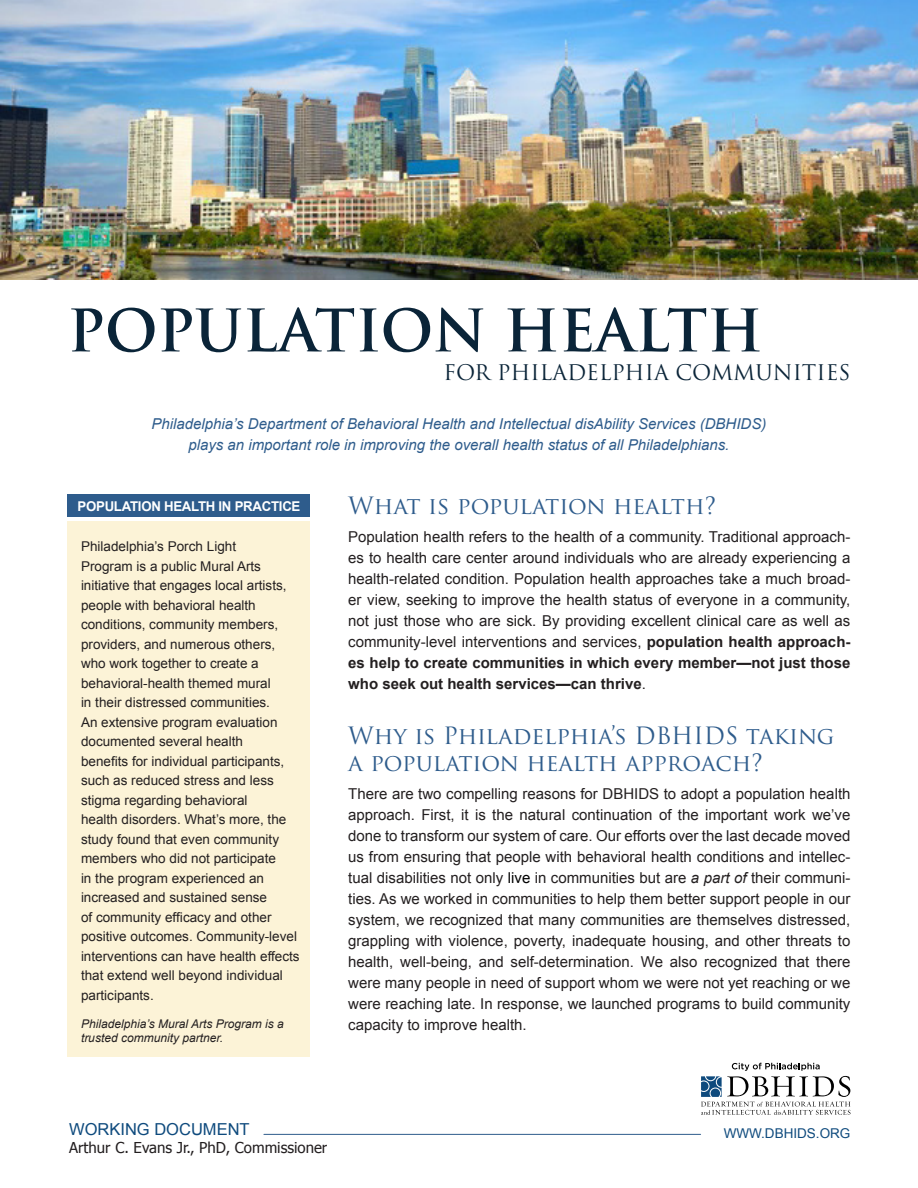
<style>
.page{position:relative;width:918px;height:1188px;background:#fff}
.page>*{position:absolute;margin:0;border:0;box-sizing:border-box;transform-origin:0 0}
.t1{font:700 57px "Trajan Pro";color:#0a2438}
.Heading_1{font:23.25px/27px "Trajan Pro";color:#2e5c8c}
.t2{font:21px "Trajan Pro";color:#0a2438}
.t3{font:16.5px "Arial";color:#0e4a7d}
.text{font:15px/21px "Arial";color:#231f20;text-align:justify}
.text-2{font:italic 15px/21px "Arial";color:#2e5c8c;text-align:center}
.t4{font:15px "Tahoma";color:#231f20}
.in_practice{font:13.5px/19.5px "Arial";color:#231f20}
.t5{font:700 13.5px "Arial";letter-spacing:-.02em;color:#fff}
.t6{font:13.5px "Arial";color:#0e4a7d}
.in_practice-2{font:italic 12px/14.4px "Arial";color:#231f20}
.s1{font-weight:700}
.s2{color:#000}
.s3{font-style:italic}
</style>
<div class="page">
<img style="left:0;top:0;width:918px;height:279px">
<svg style="left:701px;top:1063px;width:150px;height:52px"></svg>
<hr style="left:264px;top:1134px;width:437px;height:1px;background:#2e5c8c">
<div style="left:68px;top:495px;width:242px;height:22px;background:#2e5c8c"></div>
<div style="left:68px;top:521px;width:242px;height:536px;background:#fcf3d7"></div>
<p class="t1" style="left:68px;top:295px;width:697px">POPULATION HEALTH</p>
<p class="t2" style="left:444px;top:359px;width:408px">FOR PHILADELPHIA COMMUNITIES</p>
<p class="text-2" style="left:151px;top:413px;width:616px">Philadelphia’s Department of Behavioral Health and Intellectual disAbility Services (DBHIDS) plays an important role in improving the overall health status of all Philadelphians.</p>
<p class="t5" style="left:78px;top:497px;width:224px">POPULATION HEALTH IN PRACTICE</p>
<p class="in_practice" style="left:81px;top:537px;width:220px">Philadelphia’s Porch Light<br>Program is a public Mural Arts initiative that engages local artists, people with behavioral health conditions, community members, providers, and numerous others, who work together to create a behavioral-health themed mural<br>in their distressed communities.<br>An extensive program evaluation documented several health<br>benefits for individual participants, such as reduced stress and less stigma regarding behavioral<br>health disorders. What’s more, the study found that even community members who did not participate<br>in the program experienced an increased and sustained sense<br>of community efficacy and other positive outcomes. Community-level interventions can have health effects that extend well beyond individual participants.</p>
<p class="in_practice-2" style="left:81px;top:1017px;width:204px">Philadelphia’s Mural Arts Program is a trusted community partner.</p>
<p class="Heading_1" style="left:348px;top:492px;width:369px">What is population health?</p>
<p class="text" style="left:348px;top:526px;width:504px">Population health refers to the health of a community. Traditional approach&shy;es to health care center around individuals who are already experiencing a health-related condition. Population health approaches take a much broad&shy;er view, seeking to improve the health status of everyone in a community, not just those who are sick. By providing excellent clinical care as well as community-level interventions and services, <span class="s1">population health approach&shy;es help to create communities in which every member—not just those who seek out health services—can thrive</span>.</p>
<p class="Heading_1" style="left:348px;top:722px;width:488px">Why is Philadelphia’s DBHIDS taking a population health approach?</p>
<p class="text" style="left:348px;top:784px;width:504px">There are two compelling reasons for DBHIDS to adopt a population health approach. First, it is the natural continuation of the important work we’ve done to transform our system of care. Our efforts over the last decade moved us from ensuring that people with behavioral health conditions and intellec&shy;tual disabilities not only <span class="s2">live</span> in communities but are <span class="s3">a part of</span> their communi&shy;ties. As we worked in communities to help them better support people in our system, we recognized that many communities are themselves distressed, grappling with violence, poverty, inadequate housing, and other threats to health, well-being, and self-determination. We also recognized that there were many people in need of support whom we were not yet reaching or we were reaching late. In response, we launched programs to build community capacity to improve health.</p>
<p class="t3" style="left:69px;top:1119px;width:182px">WORKING DOCUMENT</p>
<p class="t6" style="left:724px;top:1125px;width:128px">WWW.DBHIDS.ORG</p>
<p class="t4" style="left:69px;top:1138px;width:260px">Arthur C. Evans Jr., PhD, Commissioner</p>
</div>
